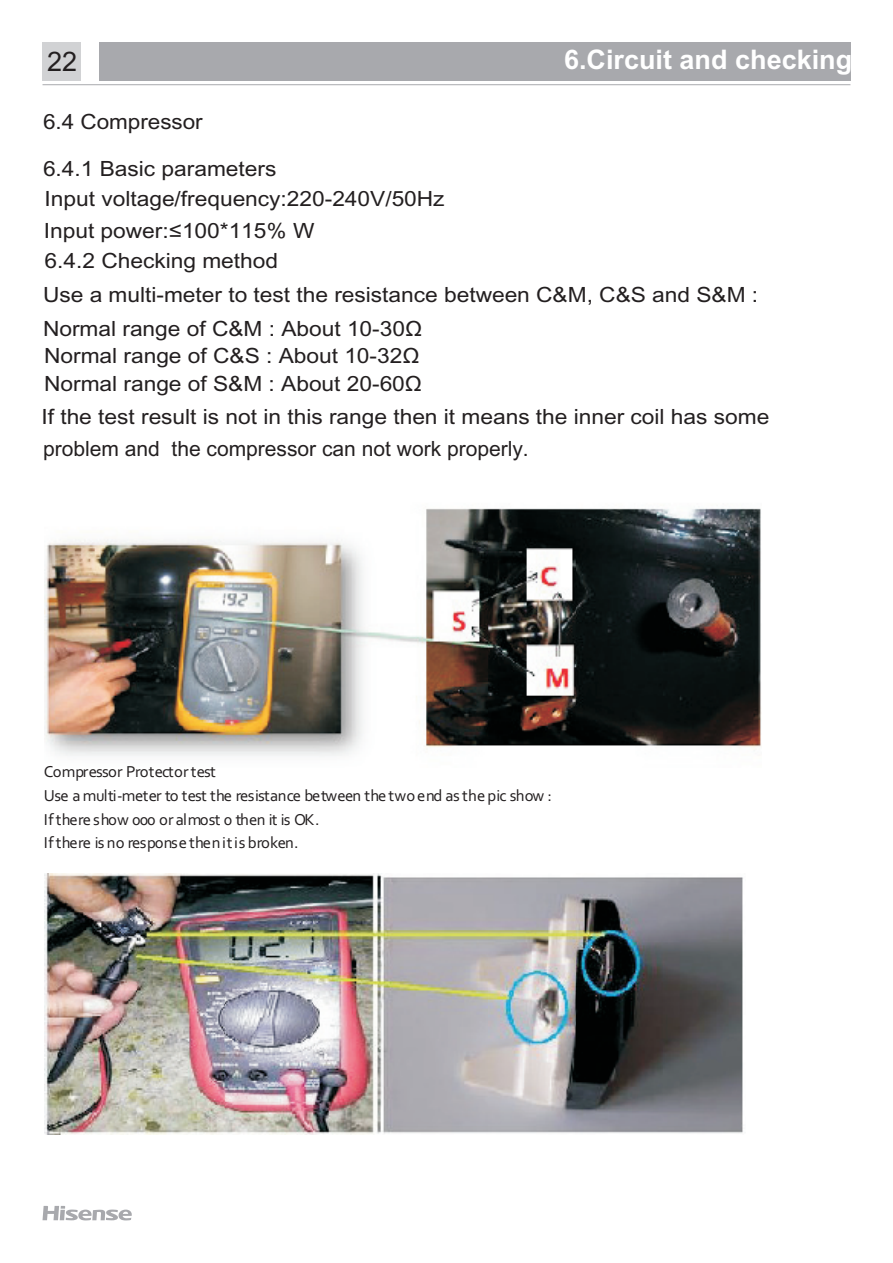
<style>
.page{position:relative;width:893px;height:1263px;background:#fff}
.page>*{position:absolute;margin:0;border:0;box-sizing:border-box;transform-origin:0 0}
.t1{font:700 27px "Arial";color:#fff}
.t2{font:27px "Arial Unicode MS";color:#231f20}
.t3{font:21px/27.5px "Arial Unicode MS";color:#231f20;scale:1.08 1}
.t4{font:21px "Arial Unicode MS";color:#231f20;scale:1.07 1}
.t5{font:16.65px/24.2px "Corbel";letter-spacing:-.035em;color:#231f20}
.t6{font:16.65px "Corbel";letter-spacing:.01em;color:#231f20}
.s1{font-family:"Arial"}
</style>
<div class="page">
<div style="left:99px;top:43px;width:751px;height:38px;background:#a8a9ad"></div>
<div style="left:43px;top:43px;width:38px;height:38px;background:#d1d2d4"></div>
<hr style="left:43px;top:84px;width:807px;height:1px;background:#a8a9ad">
<svg style="left:43px;top:1206px;width:89px;height:14px"></svg>
<img style="left:44px;top:508px;width:717px;height:248px">
<img style="left:44px;top:873px;width:699px;height:261px">
<p class="t2" style="left:47px;top:52px;width:32px">2<span class="s1">2</span></p>
<p class="t1" style="left:564px;top:49px;width:290px">6.Circuit and checking</p>
<p class="t4" style="left:43px;top:114px;width:151px">6.4 Compressor</p>
<p class="t3" style="left:43px;top:157px;width:218px">6.4.1 Basic parameters</p>
<p class="t3" style="left:45px;top:187px;width:372px">Input voltage/frequency:220-240V/50Hz</p>
<p class="t3" style="left:44px;top:218px;width:252px">Input power:≤100*115% W</p>
<p class="t3" style="left:45px;top:249px;width:218px">6.4.2 Checking method</p>
<p class="t3" style="left:43px;top:283px;width:664px">Use a multi-meter to test the resistance between C&amp;M, C&amp;S and S&amp;M :</p>
<p class="t3" style="left:43px;top:317px;width:353px">Normal range of C&amp;M : About 10-30Ω<br>Normal range of C&amp;S : About 10-32Ω<br>Normal range of S&amp;M : About 20-60Ω</p>
<p class="t3" style="left:41px;top:403px;width:675px;line-height:31.3px">If the test result is not in this range then it means the inner coil has some problem and the compressor can not work properly.</p>
<p class="t5" style="left:44px;top:761px;width:509px">Compressor Protectortest<br>Use a multi-meter to test the resistance between the twoend as the pic show :<br>Ifthere show 000 oralmost 0 then it is OK.</p>
<p class="t6" style="left:44px;top:835px;width:256px">Ifthere is no response thenitis broken.</p>
</div>
